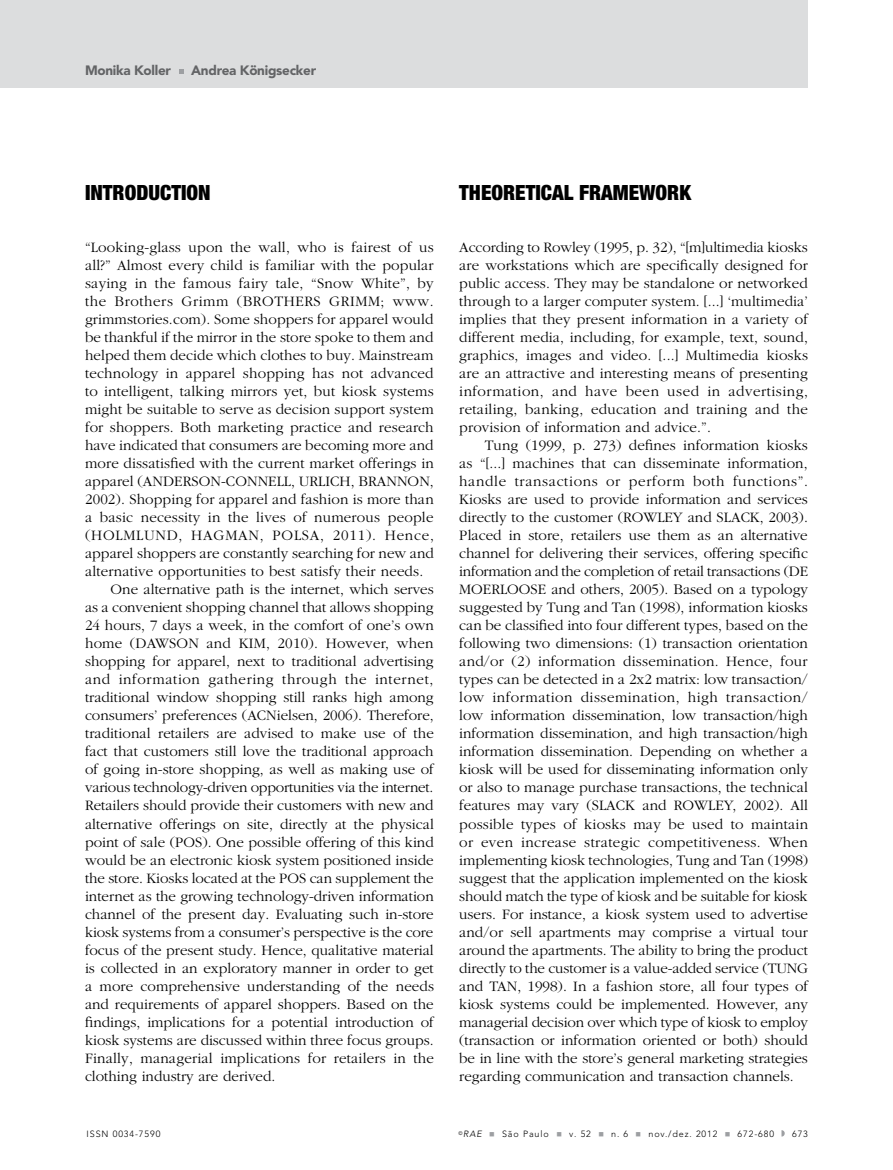
<style>
.page{position:relative;width:893px;height:1170px;background:#fff}
.page>*{position:absolute;margin:0;border:0;box-sizing:border-box;transform-origin:0 0}
.t1{font:900 condensed 21px "Helvetica Neue LT Std";color:#000}
.t2{font:300 15px/18px "Garamond";color:#000;text-align:justify}
.t3{font:300 15px "Garamond";letter-spacing:.04em;color:#000}
.t4{font:300 15px "Garamond";letter-spacing:.05em;color:#000}
.t5{font:900 13.5px "Avenir LT Std";letter-spacing:-.02em;color:#636466}
.t6{font:300 9px "Avenir LT Std";letter-spacing:.1em;color:#000}
.s1{font-style:italic}
.s2{color:#9d9fa2}
</style>
<div class="page">
<div style="left:0;top:0;width:808px;height:87px;background:#dcddde"></div>
<svg style="left:179px;top:69px;width:4px;height:5px"></svg>
<svg style="left:781px;top:1130px;width:4px;height:6px"></svg>
<p class="t5" style="left:85px;top:62px;width:87px">Monika Koller</p>
<p class="t5" style="left:191px;top:62px;width:126px">Andrea Königsecker</p>
<h1 class="t1" style="left:85px;top:180px;width:127px">INTRODUCTION</h1>
<p class="t2" style="left:85px;top:239px;width:350px">“Looking-glass upon the wall, who is fairest of us</p>
<p class="t2" style="left:85px;top:257px;width:350px">all?” Almost every child is familiar with the popular</p>
<p class="t2" style="left:85px;top:275px;width:350px">saying in the famous fairy tale, “Snow White”, by</p>
<p class="t3" style="left:85px;top:293px;width:350px">the Brothers Grimm (BROTHERS GRIMM; www.</p>
<p class="t2" style="left:85px;top:311px;width:350px">grimmstories.com). Some shoppers for apparel would</p>
<p class="t2" style="left:85px;top:329px;width:350px">be thankful if the mirror in the store spoke to them and</p>
<p class="t2" style="left:85px;top:347px;width:350px">helped them decide which clothes to buy. Mainstream</p>
<p class="t2" style="left:85px;top:365px;width:350px">technology in apparel shopping has not advanced</p>
<p class="t2" style="left:85px;top:383px;width:350px">to intelligent, talking mirrors yet, but kiosk systems</p>
<p class="t2" style="left:85px;top:401px;width:350px">might be suitable to serve as decision support system</p>
<p class="t2" style="left:85px;top:419px;width:350px">for shoppers. Both marketing practice and research</p>
<p class="t2" style="left:85px;top:437px;width:350px">have indicated that consumers are becoming more and</p>
<p class="t2" style="left:85px;top:455px;width:350px">more dissatisfied with the current market offerings in</p>
<p class="t2" style="left:85px;top:473px;width:350px">apparel (ANDERSON-CONNELL, URLICH, BRANNON,</p>
<p class="t2" style="left:85px;top:491px;width:350px">2002). Shopping for apparel and fashion is more than</p>
<p class="t2" style="left:85px;top:509px;width:350px">a basic necessity in the lives of numerous people</p>
<p class="t4" style="left:85px;top:527px;width:350px">(HOLMLUND, HAGMAN, POLSA, 2011). Hence,</p>
<p class="t2" style="left:85px;top:545px;width:350px">apparel shoppers are constantly searching for new and</p>
<p class="t2" style="left:85px;top:563px;width:340px">alternative opportunities to best satisfy their needs.</p>
<p class="t2" style="left:111px;top:581px;width:325px">One alternative path is the internet, which serves</p>
<p class="t2" style="left:85px;top:599px;width:350px">as a convenient shopping channel that allows shopping</p>
<p class="t2" style="left:85px;top:617px;width:350px">24 hours, 7 days a week, in the comfort of one’s own</p>
<p class="t2" style="left:85px;top:635px;width:350px">home (DAWSON and KIM, 2010). However, when</p>
<p class="t2" style="left:85px;top:653px;width:350px">shopping for apparel, next to traditional advertising</p>
<p class="t3" style="left:85px;top:671px;width:350px">and information gathering through the internet,</p>
<p class="t2" style="left:85px;top:689px;width:350px">traditional window shopping still ranks high among</p>
<p class="t2" style="left:85px;top:707px;width:350px">consumers’ preferences (ACNielsen, 2006). Therefore,</p>
<p class="t2" style="left:85px;top:725px;width:350px">traditional retailers are advised to make use of the</p>
<p class="t2" style="left:85px;top:743px;width:350px">fact that customers still love the traditional approach</p>
<p class="t2" style="left:85px;top:761px;width:350px">of going in-store shopping, as well as making use of</p>
<p class="t2" style="left:85px;top:779px;width:350px">various technology-driven opportunities via the internet.</p>
<p class="t2" style="left:85px;top:797px;width:350px">Retailers should provide their customers with new and</p>
<p class="t2" style="left:85px;top:815px;width:350px">alternative offerings on site, directly at the physical</p>
<p class="t2" style="left:85px;top:833px;width:350px">point of sale (POS). One possible offering of this kind</p>
<p class="t2" style="left:85px;top:851px;width:350px">would be an electronic kiosk system positioned inside</p>
<p class="t2" style="left:85px;top:869px;width:350px">the store. Kiosks located at the POS can supplement the</p>
<p class="t2" style="left:85px;top:887px;width:350px">internet as the growing technology-driven information</p>
<p class="t2" style="left:85px;top:905px;width:350px">channel of the present day. Evaluating such in-store</p>
<p class="t2" style="left:85px;top:923px;width:350px">kiosk systems from a consumer’s perspective is the core</p>
<p class="t2" style="left:85px;top:941px;width:350px">focus of the present study. Hence, qualitative material</p>
<p class="t2" style="left:85px;top:959px;width:350px">is collected in an exploratory manner in order to get</p>
<p class="t2" style="left:85px;top:977px;width:350px">a more comprehensive understanding of the needs</p>
<p class="t2" style="left:85px;top:995px;width:350px">and requirements of apparel shoppers. Based on the</p>
<p class="t2" style="left:85px;top:1013px;width:350px">findings, implications for a potential introduction of</p>
<p class="t2" style="left:85px;top:1031px;width:350px">kiosk systems are discussed within three focus groups.</p>
<p class="t2" style="left:85px;top:1049px;width:350px">Finally, managerial implications for retailers in the</p>
<p class="t2" style="left:85px;top:1067px;width:192px">clothing industry are derived.</p>
<h1 class="t1" style="left:459px;top:180px;width:233px">THEORETICAL FRAMEWORK</h1>
<p class="t2" style="left:459px;top:239px;width:350px">According to Rowley (1995, p. 32), “[m]ultimedia kiosks are workstations which are specifically designed for public access. They may be standalone or networked through to a larger computer system. [...] ‘multimedia’ implies that they present information in a variety of different media, including, for example, text, sound, graphics, images and video. [...] Multimedia kiosks are an attractive and interesting means of presenting information, and have been used in advertising, retailing, banking, education and training and the provision of information and advice.”.</p>
<p class="t2" style="left:459px;top:437px;width:350px;text-indent:26px">Tung (1999, p. 273) defines information kiosks as “[...] machines that can disseminate information, handle transactions or perform both functions”.<br>Kiosks are used to provide information and services directly to the customer (ROWLEY and SLACK, 2003).<br>Placed in store, retailers use them as an alternative channel for delivering their services, offering specific information and the completion of retail transactions (DE MOERLOOSE and others, 2005). Based on a typology suggested by Tung and Tan (1998), information kiosks can be classified into four different types, based on the following two dimensions: (1) transaction orientation and/or (2) information dissemination. Hence, four types can be detected in a 2x2 matrix: low transaction/ low information dissemination, high transaction/ low information dissemination, low transaction/high information dissemination, and high transaction/high information dissemination. Depending on whether a kiosk will be used for disseminating information only or also to manage purchase transactions, the technical features may vary (SLACK and ROWLEY, 2002). All possible types of kiosks may be used to maintain or even increase strategic competitiveness. When implementing kiosk technologies, Tung and Tan (1998) suggest that the application implemented on the kiosk should match the type of kiosk and be suitable for kiosk users. For instance, a kiosk system used to advertise and/or sell apartments may comprise a virtual tour around the apartments. The ability to bring the product directly to the customer is a value-added service (TUNG and TAN, 1998). In a fashion store, all four types of kiosk systems could be implemented. However, any managerial decision over which type of kiosk to employ (transaction or information oriented or both) should be in line with the store’s general marketing strategies regarding communication and transaction channels.</p>
<p class="t6" style="left:87px;top:1128px;width:75px">ISSN 0034-7590</p>
<p class="t6" style="left:458px;top:1128px;width:317px"><sup>©</sup><span class="s1">RAE</span> <span class="s2">■</span> São Paulo <span class="s2">■</span> v. 52 <span class="s2">■</span> n. 6 <span class="s2">■</span> nov./dez. 2012 <span class="s2">■</span> 672-680</p>
<p class="t6" style="left:792px;top:1128px;width:17px">673</p>
</div>
